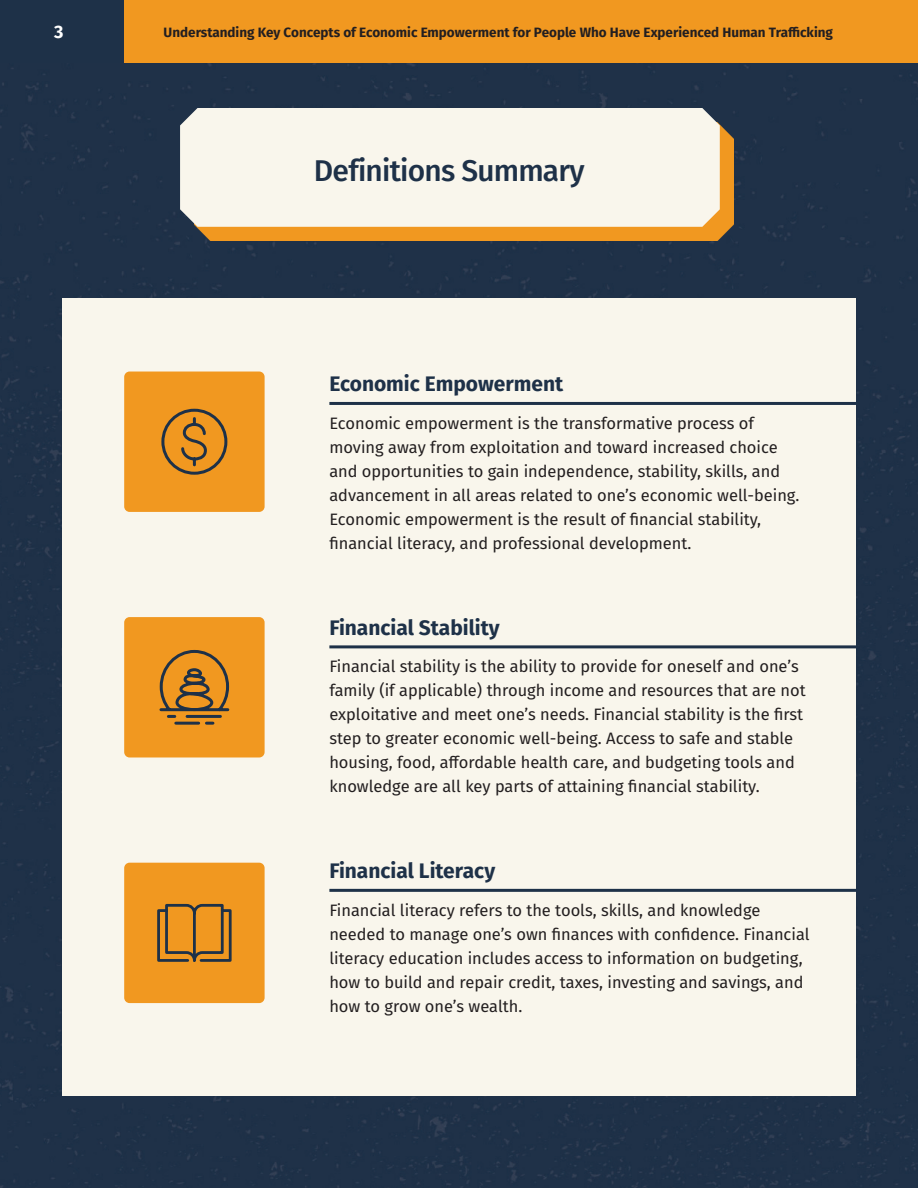
<style>
.page{position:relative;width:918px;height:1188px;background:#fff}
.page>*{position:absolute;margin:0;border:0;box-sizing:border-box;transform-origin:0 0}
.t1{font:500 30px "Fira Sans";letter-spacing:-.025em;color:#1e3148}
.t2{font:700 21px "Fira Sans";color:#1e3148}
.t3{font:700 18px "Fira Sans";color:#fff}
.t4{font:16.5px/24px "Fira Sans";color:#231f20}
.t5{font:700 13.5px "Fira Sans";color:#231f20}
</style>
<div class="page">
<div style="left:0;top:62px;width:918px;height:1126px;background:#1f3148"></div>
<div style="left:0;top:0;width:124px;height:62px;background:#1e3148"></div>
<div style="left:124px;top:0;width:794px;height:62px;background:#f19820"></div>
<div style="left:194px;top:122px;width:540px;height:119px;background:#f19820"></div>
<div style="left:180px;top:108px;width:540px;height:119px;background:#f9f6ec"></div>
<div style="left:62px;top:298px;width:794px;height:797px;background:#f9f6ec"></div>
<hr style="left:329px;top:402px;width:529px;height:3px;background:#1e3148">
<hr style="left:329px;top:645px;width:529px;height:3px;background:#1e3148">
<hr style="left:329px;top:889px;width:529px;height:3px;background:#1e3148">
<div style="left:124px;top:372px;width:141px;height:140px;background:#f19820;border-radius:5px"></div>
<svg style="left:161px;top:408px;width:67px;height:67px"></svg>
<div style="left:124px;top:617px;width:141px;height:140px;background:#f19820;border-radius:5px"></div>
<svg style="left:159px;top:649px;width:71px;height:76px"></svg>
<div style="left:124px;top:863px;width:141px;height:140px;background:#f19820;border-radius:5px"></div>
<svg style="left:157px;top:903px;width:75px;height:59px"></svg>
<p class="t3" style="left:54px;top:16px;width:11px">3</p>
<p class="t5" style="left:164px;top:21px;width:671px">Understanding Key Concepts of Economic Empowerment for People Who Have Experienced Human Trafficking</p>
<h2 class="t1" style="left:314px;top:147px;width:272px">Definitions Summary</h2>
<h3 class="t2" style="left:329px;top:366px;width:235px">Economic Empowerment</h3>
<p class="t4" style="left:329px;top:410px;width:472px">Economic empowerment is the transformative process of moving away from exploitation and toward increased choice and opportunities to gain independence, stability, skills, and advancement in all areas related to one’s economic well-being.<br>Economic empowerment is the result of financial stability, financial literacy, and professional development.</p>
<h3 class="t2" style="left:329px;top:610px;width:172px">Financial Stability</h3>
<p class="t4" style="left:329px;top:654px;width:478px">Financial stability is the ability to provide for oneself and one’s family (if applicable) through income and resources that are not exploitative and meet one’s needs. Financial stability is the first step to greater economic well-being. Access to safe and stable housing, food, affordable health care, and budgeting tools and knowledge are all key parts of attaining financial stability.</p>
<h3 class="t2" style="left:329px;top:853px;width:167px">Financial Literacy</h3>
<p class="t4" style="left:329px;top:897px;width:482px">Financial literacy refers to the tools, skills, and knowledge needed to manage one’s own finances with confidence. Financial literacy education includes access to information on budgeting, how to build and repair credit, taxes, investing and savings, and how to grow one’s wealth.</p>
</div>
